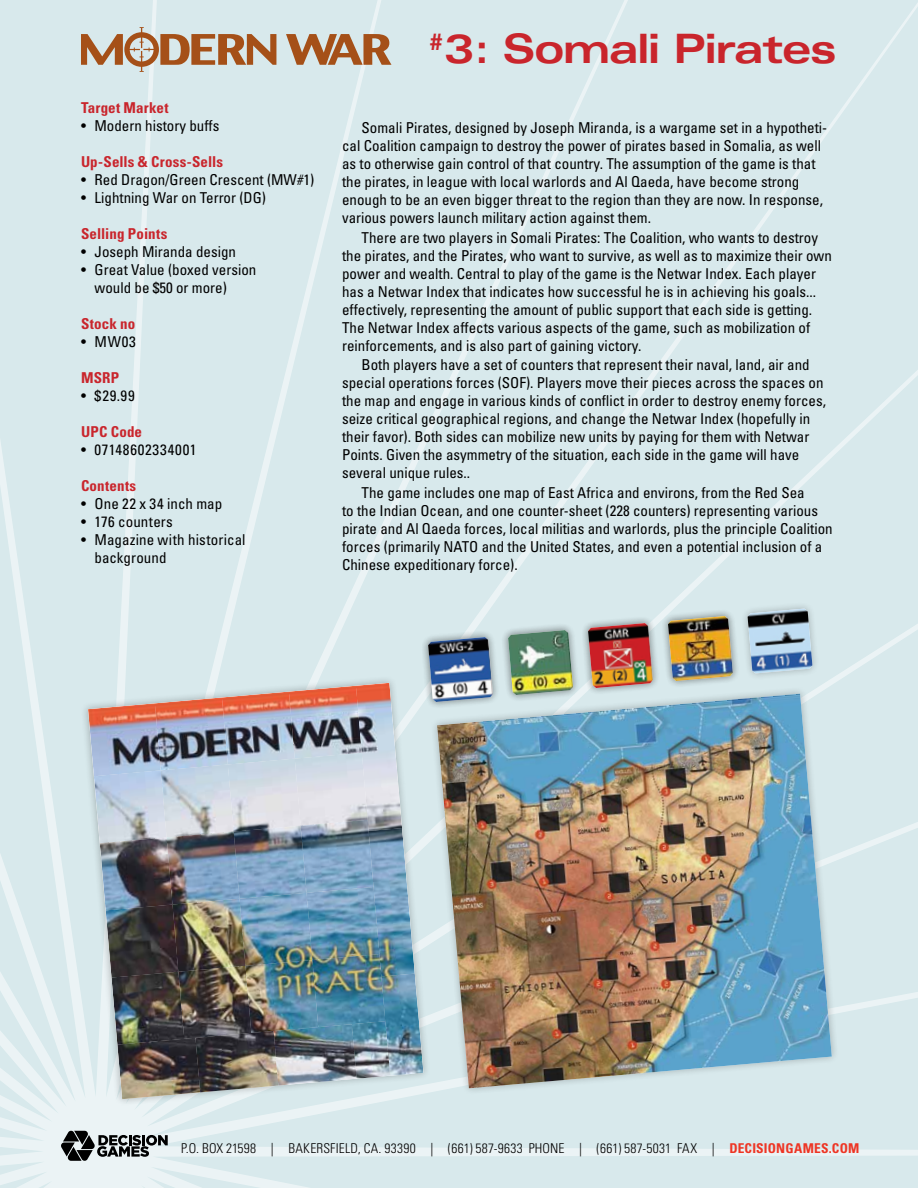
<style>
.page{position:relative;width:918px;height:1188px;background:#d8e9ec}
.page>*{position:absolute;margin:0;border:0;box-sizing:border-box;transform-origin:0 0}
.t1{font:700 expanded 40.5px "Univers";letter-spacing:-.04em;color:#c9252c}
.t2{font:condensed 15px/18px "Univers";color:#000}
.t3{font:700 condensed 15px "Univers";letter-spacing:.01em;color:#c9252c}
.t4{font:condensed 15px "Univers";letter-spacing:.05em;color:#000}
.t5{font:300 condensed 13.5px "Univers";letter-spacing:.02em;color:#000}
.s1{font-weight:700;color:#ee3524}
</style>
<div class="page">
<svg style="left:81px;top:27px;width:310px;height:45px"></svg>
<svg style="left:61px;top:1131px;width:107px;height:30px"></svg>
<div style="left:81px;top:675px;width:350px;height:431px;background:#000;opacity:.25"></div>
<svg style="left:88px;top:683px;width:336px;height:416px;fill:#d8e9ec"></svg>
<img style="left:88px;top:703px;width:67px;height:73px">
<img style="left:155px;top:697px;width:67px;height:73px">
<img style="left:222px;top:692px;width:67px;height:72px">
<img style="left:289px;top:686px;width:67px;height:73px">
<img style="left:356px;top:683px;width:46px;height:145px">
<img style="left:94px;top:770px;width:67px;height:73px">
<img style="left:161px;top:764px;width:67px;height:73px">
<img style="left:228px;top:759px;width:67px;height:72px">
<img style="left:295px;top:753px;width:73px;height:73px">
<img style="left:100px;top:837px;width:67px;height:74px">
<img style="left:167px;top:831px;width:67px;height:74px">
<img style="left:234px;top:826px;width:67px;height:73px">
<img style="left:301px;top:820px;width:73px;height:73px">
<img style="left:369px;top:828px;width:46px;height:145px">
<img style="left:106px;top:905px;width:66px;height:73px">
<img style="left:172px;top:899px;width:67px;height:73px">
<img style="left:239px;top:893px;width:67px;height:73px">
<img style="left:306px;top:887px;width:74px;height:73px">
<img style="left:111px;top:972px;width:67px;height:73px">
<img style="left:178px;top:966px;width:67px;height:72px">
<img style="left:245px;top:960px;width:67px;height:71px">
<img style="left:312px;top:954px;width:73px;height:70px">
<img style="left:381px;top:973px;width:43px;height:104px">
<img style="left:117px;top:1038px;width:83px;height:61px">
<img style="left:195px;top:1031px;width:84px;height:63px">
<img style="left:274px;top:1024px;width:83px;height:63px">
<img style="left:352px;top:1021px;width:38px;height:59px">
<div style="left:430px;top:686px;width:409px;height:410px;background:#000;opacity:.25"></div>
<img style="left:437px;top:694px;width:395px;height:394px">
<div style="left:421px;top:609px;width:319px;height:101px;background:#000;opacity:.25"></div>
<div style="left:421px;top:630px;width:79px;height:79px;background:#000;opacity:.25"></div>
<img style="left:428px;top:637px;width:65px;height:65px">
<div style="left:581px;top:616px;width:79px;height:79px;background:#000;opacity:.25"></div>
<img style="left:588px;top:623px;width:65px;height:65px">
<div style="left:501px;top:623px;width:79px;height:79px;background:#000;opacity:.25"></div>
<img style="left:508px;top:630px;width:65px;height:65px">
<div style="left:661px;top:609px;width:79px;height:79px;background:#000;opacity:.25"></div>
<img style="left:668px;top:616px;width:65px;height:65px">
<div style="left:741px;top:602px;width:79px;height:79px;background:#000;opacity:.25"></div>
<img style="left:748px;top:609px;width:64px;height:64px">
<p class="t3" style="left:81px;top:98px;width:89px">Target Market</p>
<p class="t2" style="left:81px;top:116px;width:140px">• Modern history buffs</p>
<p class="t3" style="left:81px;top:152px;width:144px">Up-Sells &amp; Cross-Sells</p>
<p class="t2" style="left:81px;top:170px;width:235px">• Red Dragon/Green Crescent (MW#1)</p>
<p class="t2" style="left:81px;top:188px;width:187px">• Lightning War on Terror (DG)</p>
<p class="t3" style="left:81px;top:224px;width:88px">Selling Points</p>
<p class="t2" style="left:81px;top:242px;width:157px">• Joseph Miranda design</p>
<p class="t2" style="left:95px;top:260px;width:163px;text-indent:-14px">• Great Value (boxed version would be $50 or more)</p>
<p class="t3" style="left:81px;top:314px;width:56px">Stock no</p>
<p class="t2" style="left:81px;top:332px;width:56px">• MW03</p>
<p class="t3" style="left:81px;top:368px;width:40px">MSRP</p>
<p class="t2" style="left:81px;top:386px;width:55px">• $29.99</p>
<p class="t3" style="left:81px;top:422px;width:63px">UPC Code</p>
<p class="t4" style="left:81px;top:440px;width:117px">• 07148602334001</p>
<p class="t3" style="left:81px;top:476px;width:57px">Contents</p>
<p class="t2" style="left:81px;top:494px;width:143px">• One 22 x 34 inch map</p>
<p class="t2" style="left:81px;top:512px;width:93px">• 176 counters</p>
<p class="t2" style="left:95px;top:530px;width:153px;text-indent:-14px">• Magazine with historical background</p>
<h1 class="t1" style="left:427px;top:26px;width:411px"><sup>#</sup>3: Somali Pirates</h1>
<p class="t2" style="left:342px;top:119px;width:487px;text-indent:20px">Somali Pirates, designed by Joseph Miranda, is a wargame set in a hypotheti&shy;cal Coalition campaign to destroy the power of pirates based in Somalia, as well as to otherwise gain control of that country. The assumption of the game is that the pirates, in league with local warlords and Al Qaeda, have become strong enough to be an even bigger threat to the region than they are now. In response, various powers launch military action against them.</p>
<p class="t2" style="left:342px;top:228px;width:491px;text-indent:19px">There are two players in Somali Pirates: The Coalition, who wants to destroy the pirates, and the Pirates, who want to survive, as well as to maximize their own power and wealth. Central to play of the game is the Netwar Index. Each player has a Netwar Index that indicates how successful he is in achieving his goals... effectively, representing the amount of public support that each side is getting.<br>The Netwar Index affects various aspects of the game, such as mobilization of reinforcements, and is also part of gaining victory.</p>
<p class="t2" style="left:342px;top:356px;width:486px;text-indent:19px">Both players have a set of counters that represent their naval, land, air and special operations forces (SOF). Players move their pieces across the spaces on the map and engage in various kinds of conflict in order to destroy enemy forces, seize critical geographical regions, and change the Netwar Index (hopefully in their favor). Both sides can mobilize new units by paying for them with Netwar Points. Given the asymmetry of the situation, each side in the game will have several unique rules..</p>
<p class="t2" style="left:342px;top:483px;width:492px;text-indent:19px">The game includes one map of East Africa and environs, from the Red Sea<br>to the Indian Ocean, and one counter-sheet (228 counters) representing various pirate and Al Qaeda forces, local militias and warlords, plus the principle Coalition forces (primarily NATO and the United States, and even a potential inclusion of a Chinese expeditionary force).</p>
<p class="t5" style="left:181px;top:1140px;width:680px">P.O. BOX 21598 | BAKERSFIELD, CA. 93390 | (661) 587-9633 PHONE | (661) 587-5031 FAX | <span class="s1">decisiongames.com</span></p>
</div>
